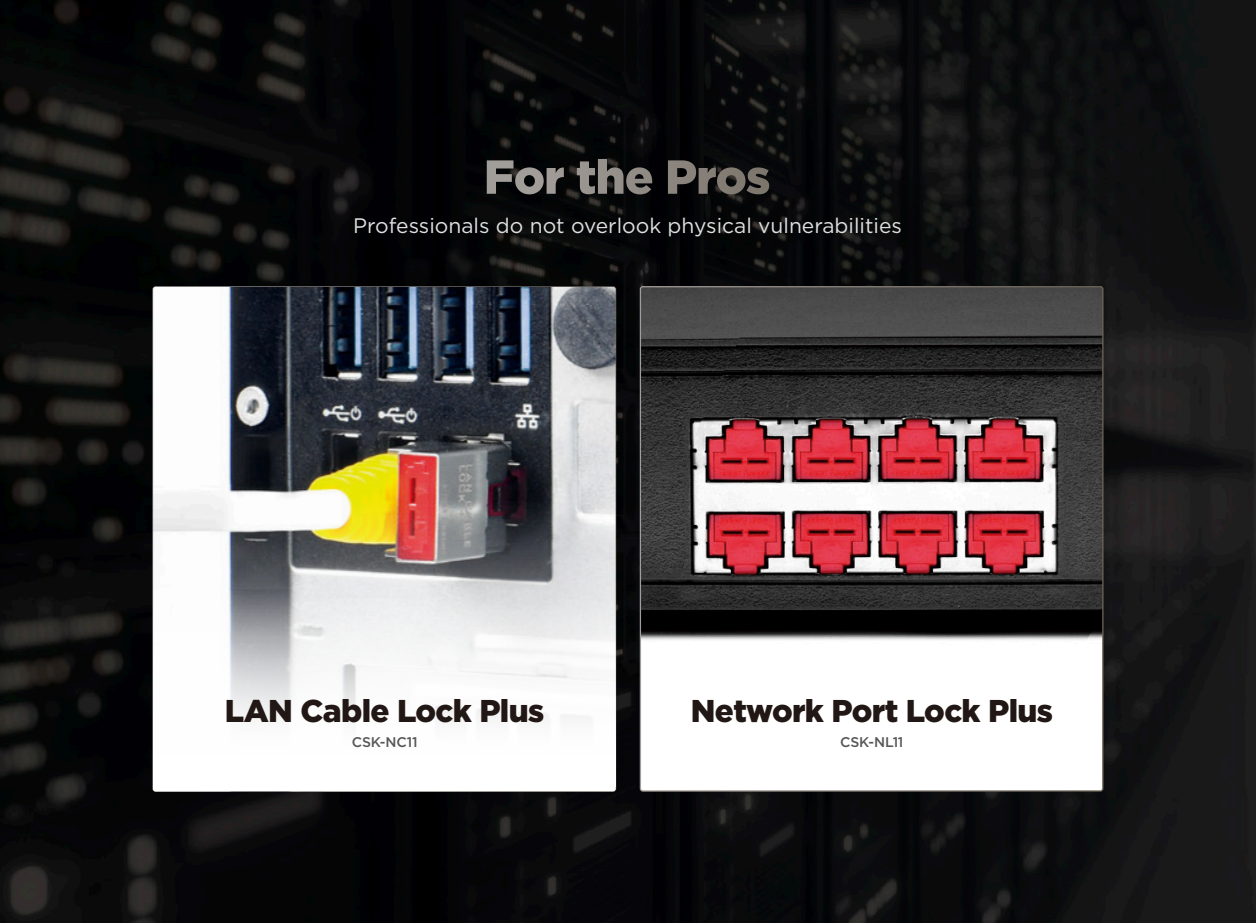
<style>
.page{position:relative;width:1256px;height:923px;background:#fff}
.page>*{position:absolute;margin:0;border:0;box-sizing:border-box;transform-origin:0 0}
.t1{font:900 31.5px "Gotham";letter-spacing:-.02em;color:#211714}
.t2{font:21px "Gotham";color:#e0e0e0}
.t3{font:500 14px "Gotham";letter-spacing:-.015em;color:#585656}
</style>
<div class="page">
<img style="left:0;top:0;width:1255px;height:923px">
<svg style="left:486px;top:160px;width:77px;height:34px;background:#575554"></svg>
<svg style="left:576px;top:159px;width:76px;height:35px;background:#565351"></svg>
<svg style="left:667px;top:160px;width:102px;height:34px;background:#4a4743"></svg>
<img style="left:153px;top:287px;width:462px;height:205px">
<svg style="left:153px;top:492px;width:462px;height:299px"></svg>
<svg style="left:153px;top:585px;width:462px;height:202px"></svg>
<img style="left:641px;top:288px;width:460px;height:501px">
<p class="t2" style="left:353px;top:214px;width:550px">Professionals do not overlook physical vulnerabilities</p>
<h1 class="t1" style="left:225px;top:692px;width:321px">LAN Cable Lock Plus</h1>
<p class="t3" style="left:351px;top:734px;width:67px">CSK-NC11</p>
<h1 class="t1" style="left:690px;top:692px;width:364px">Network Port Lock Plus</h1>
<p class="t3" style="left:840px;top:734px;width:65px">CSK-NL11</p>
</div>
